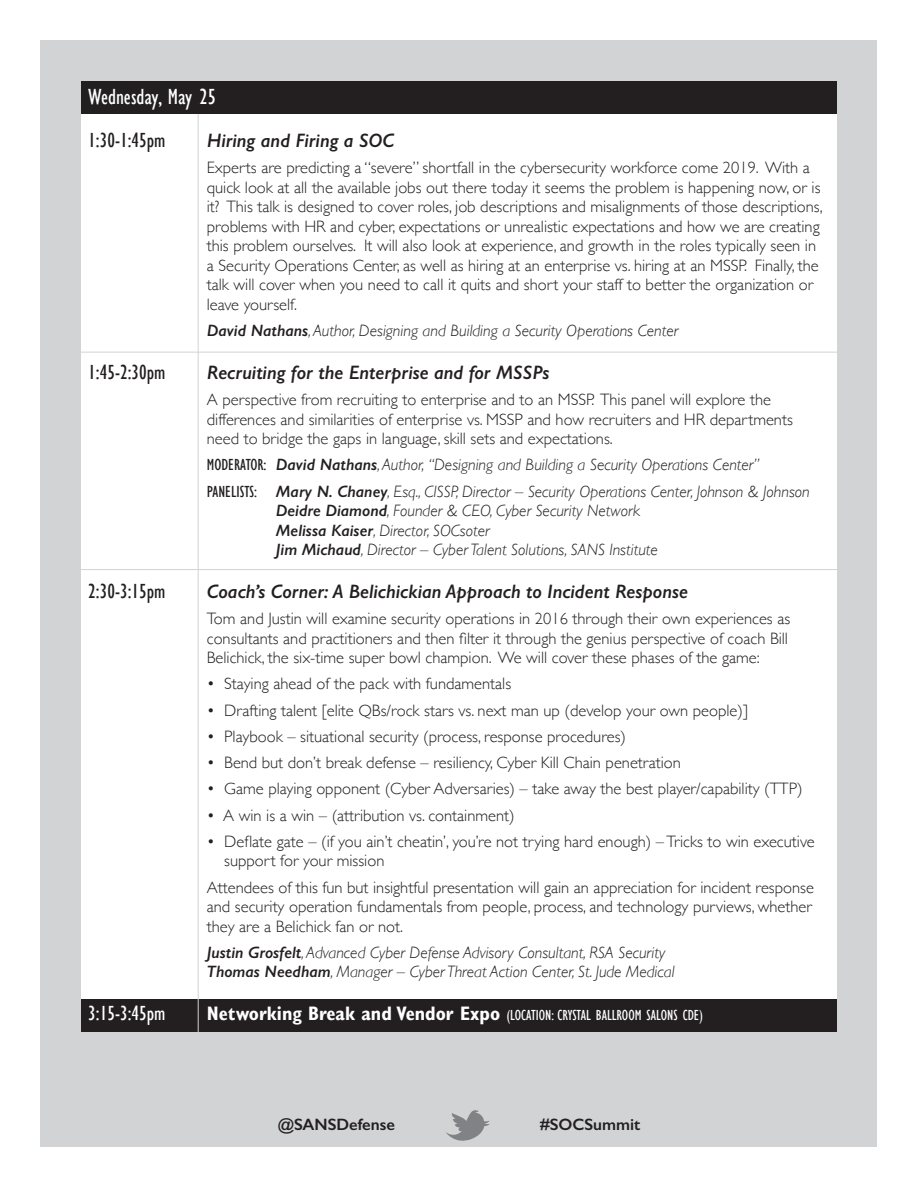
<style>
.page{position:relative;width:918px;height:1188px;background:#fff}
.page>*{position:absolute;margin:0;border:0;box-sizing:border-box;transform-origin:0 0}
.t1{font:condensed 22.5px "Gill Sans";color:#fff}
.t2{font:condensed 21px "Gill Sans";color:#231f20}
.t3{font:condensed 21px "Gill Sans";color:#fff}
.t4{font:italic 600 19.5px "Gill Sans";color:#231f20}
.t5{font:300 16.5px/19.5px "Gill Sans";color:#231f20}
.t6{font:italic 300 16.5px/19.5px "Gill Sans";color:#231f20}
.t7{font:600 16.5px "Gill Sans";color:#231f20}
.t8{font:condensed 15px "Gill Sans";color:#fff}
.s1{font-weight:600}
.s2{font-weight:400;font-style:normal;font-stretch:condensed}
.s3{font-weight:700;font-size:19.5px}
</style>
<div class="page">
<div style="left:40px;top:40px;width:838px;height:1108px;background:#d1d3d4"></div>
<div style="left:81px;top:92px;width:756px;height:907px;background:#fff"></div>
<div style="left:81px;top:81px;width:756px;height:33px;background:#231f20"></div>
<div style="left:81px;top:999px;width:756px;height:33px;background:#231f20"></div>
<hr style="left:198px;top:114px;width:1px;height:918px;background:#d1d3d4">
<hr style="left:81px;top:352px;width:756px;height:1px;background:#d1d3d4">
<hr style="left:81px;top:569px;width:756px;height:1px;background:#d1d3d4">
<svg style="left:446px;top:1110px;width:44px;height:31px"></svg>
<h1 class="t1" style="left:88px;top:85px;width:129px">Wednesday, May 25</h1>
<p class="t2" style="left:88px;top:129px;width:79px">1:30-1:45pm</p>
<p class="t4" style="left:207px;top:129px;width:189px">Hiring and Firing a SOC</p>
<p class="t5" style="left:207px;top:157px;width:617px">Experts are predicting a “severe” shortfall in the cybersecurity workforce come 2019. With a quick look at all the available jobs out there today it seems the problem is happening now, or is it? This talk is designed to cover roles, job descriptions and misalignments of those descriptions, problems with HR and cyber, expectations or unrealistic expectations and how we are creating this problem ourselves. It will also look at experience, and growth in the roles typically seen in a Security Operations Center, as well as hiring at an enterprise vs. hiring at an MSSP. Finally, the talk will cover when you need to call it quits and short your staff to better the organization or leave yourself.</p>
<p class="t6" style="left:207px;top:321px;width:473px"><span class="s1">David Nathans</span>, Author, Designing and Building a Security Operations Center</p>
<p class="t2" style="left:88px;top:361px;width:79px">1:45-2:30pm</p>
<p class="t4" style="left:207px;top:360px;width:344px">Recruiting for the Enterprise and for MSSPs</p>
<p class="t5" style="left:207px;top:389px;width:588px">A perspective from recruiting to enterprise and to an MSSP. This panel will explore the differences and similarities of enterprise vs. MSSP and how recruiters and HR departments need to bridge the gaps in language, skill sets and expectations.</p>
<p class="t6" style="left:207px;top:452px;width:605px;line-height:26.2px"><span class="s2">MODERATOR:</span> <span class="s1">David Nathans</span>, Author, “Designing and Building a Security Operations Center”<br><span class="s2">PANELISTS:</span> <span class="s1">Mary N. Chaney</span>, Esq., CISSP, Director – Security Operations Center, Johnson &amp; Johnson</p>
<p class="t6" style="left:276px;top:501px;width:384px"><span class="s1">Deidre Diamond</span>, Founder &amp; CEO, Cyber Security Network<br><span class="s1">Melissa Kaiser</span>, Director, SOCsoter<br><span class="s1">Jim Michaud</span>, Director – Cyber Talent Solutions, SANS Institute</p>
<p class="t2" style="left:88px;top:580px;width:79px">2:30-3:15pm</p>
<p class="t4" style="left:207px;top:579px;width:483px">Coach’s Corner: A Belichickian Approach to Incident Response</p>
<p class="t5" style="left:207px;top:608px;width:585px">Tom and Justin will examine security operations in 2016 through their own experiences as consultants and practitioners and then filter it through the genius perspective of coach Bill<br>Belichick, the six-time super bowl champion. We will cover these phases of the game:</p>
<p class="t5" style="left:207px;top:673px;width:306px">• Staying ahead of the pack with fundamentals</p>
<p class="t5" style="left:207px;top:700px;width:543px">• Drafting talent [elite QBs/rock stars vs. next man up (develop your own people)]</p>
<p class="t5" style="left:207px;top:726px;width:421px">• Playbook – situational security (process, response procedures)</p>
<p class="t5" style="left:207px;top:752px;width:476px">• Bend but don’t break defense – resiliency, Cyber Kill Chain penetration</p>
<p class="t5" style="left:207px;top:778px;width:597px">• Game playing opponent (Cyber Adversaries) – take away the best player/capability (TTP)</p>
<p class="t5" style="left:207px;top:805px;width:309px">• A win is a win – (attribution vs. containment)</p>
<p class="t5" style="left:224px;top:831px;width:592px;text-indent:-17px">• Deflate gate – (if you ain’t cheatin’, you’re not trying hard enough) – Tricks to win executive support for your mission</p>
<p class="t5" style="left:207px;top:877px;width:609px">Attendees of this fun but insightful presentation will gain an appreciation for incident response and security operation fundamentals from people, process, and technology purviews, whether they are a Belichick fan or not.</p>
<p class="t6" style="left:207px;top:943px;width:469px"><span class="s1">Justin Grosfelt</span>, Advanced Cyber Defense Advisory Consultant, RSA Security<br><span class="s1">Thomas Needham</span>, Manager – Cyber Threat Action Center, St. Jude Medical</p>
<p class="t3" style="left:88px;top:1002px;width:79px">3:15-3:45pm</p>
<p class="t8" style="left:207px;top:1007px;width:498px"><span class="s3">Networking Break and Vendor Expo</span> (LOCATION: CRYSTAL BALLROOM SALONS CDE)</p>
<p class="t7" style="left:278px;top:1115px;width:119px">@SANSDefense</p>
<p class="t7" style="left:540px;top:1115px;width:102px">#SOCSummit</p>
</div>
